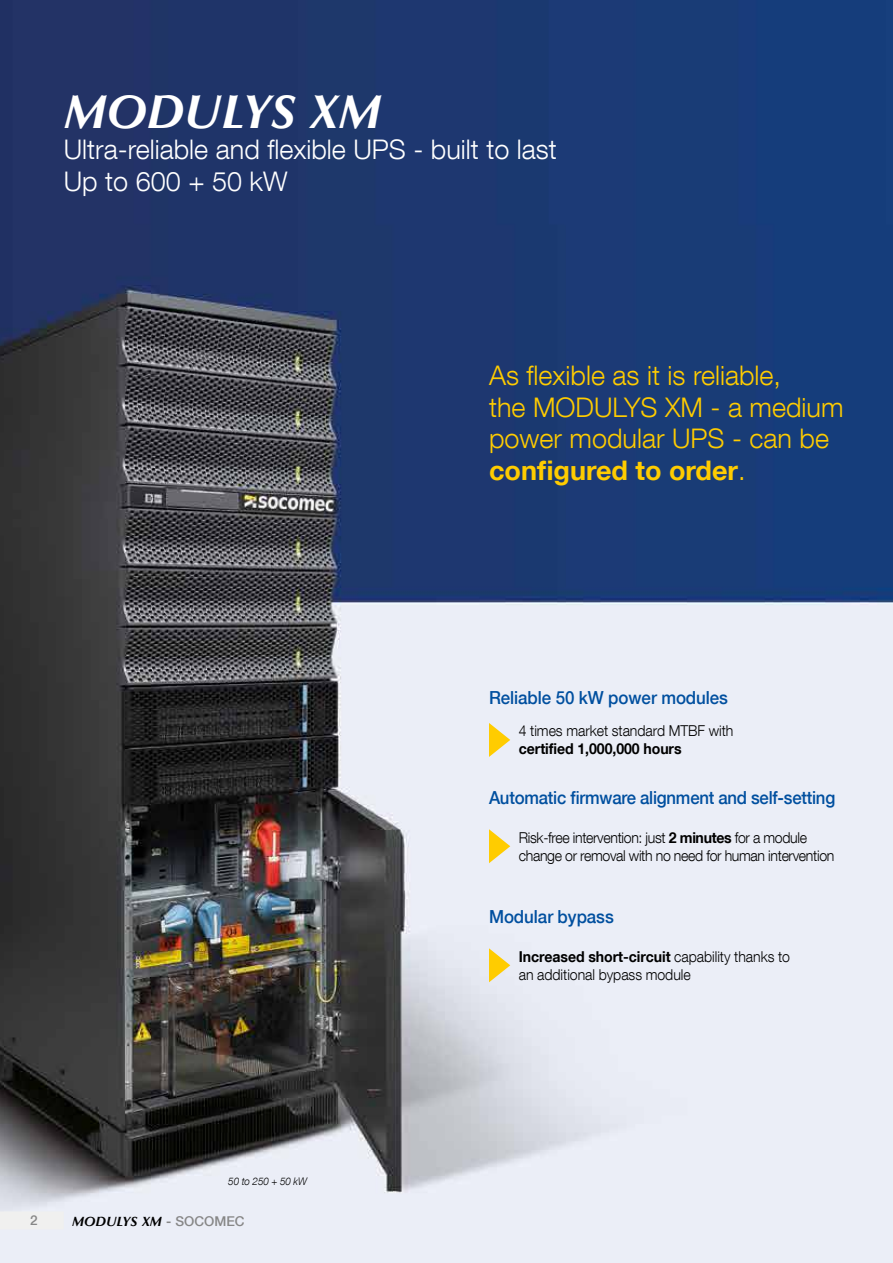
<style>
.page{position:relative;width:893px;height:1263px;background:#fff}
.page>*{position:absolute;margin:0;border:0;box-sizing:border-box;transform-origin:0 0}
.t1{font:italic 700 48px "Optima LT";color:#fff}
.t2{font:300 27px/31.5px "Helvetica Neue LT Com";color:#fc0}
.t3{font:300 27px/31.5px "Helvetica Neue LT Com";color:#fff}
.t4{font:500 18px "Helvetica Neue LT Com";letter-spacing:-.015em;color:#004f9f;scale:.93 1}
.t5{font:500 18px "Helvetica Neue LT Com";letter-spacing:-.015em;color:#004f9f;scale:.94 1}
.t6{font:300 15px/18px "Helvetica Neue LT Com";letter-spacing:-.005em;color:#000;scale:.94 1}
.t7{font:300 15px/18px "Helvetica Neue LT Com";letter-spacing:-.025em;color:#000;scale:.94 1}
.t8{font:700 15px "Helvetica Neue LT Com";letter-spacing:-.005em;color:#000;scale:.94 1}
.t9{font:italic 700 13.5px "Optima LT";color:#000}
.t10{font:500 13.5px "Helvetica Neue LT Com";color:#878787}
.t11{font:italic 300 10.5px "Helvetica Neue LT Com";letter-spacing:-.005em;color:#000;scale:.94 1}
.s1{font-weight:700}
.s2{font-family:"Helvetica Neue LT Com";font-weight:500;font-style:normal;color:#878787}
</style>
<div class="page">
<img style="left:0;top:0;width:893px;height:1263px">
<div style="left:0;top:1211px;width:64px;height:18px;background:#f0f0ef"></div>
<svg style="left:489px;top:723px;width:21px;height:34px"></svg>
<svg style="left:489px;top:948px;width:21px;height:34px"></svg>
<svg style="left:489px;top:829px;width:21px;height:34px"></svg>
<h1 class="t1" style="left:64px;top:83px;width:319px">MODULYS XM</h1>
<h2 class="t3" style="left:64px;top:133px;width:495px">Ultra-reliable and flexible UPS - built to last<br>Up to 600 + 50 kW</h2>
<h2 class="t2" style="left:489px;top:359px;width:356px">As flexible as it is reliable,<br>the MODULYS XM - a medium power modular UPS - can be <span class="s1">configured to order</span>.</h2>
<p class="t5" style="left:489px;top:687px;width:256px">Reliable 50 kW power modules</p>
<p class="t6" style="left:519px;top:722px;width:230px">4 times market standard MTBF with</p>
<p class="t8" style="left:519px;top:739px;width:175px">certified 1,000,000 hours</p>
<p class="t4" style="left:489px;top:786px;width:374px">Automatic firmware alignment and self-setting</p>
<p class="t7" style="left:519px;top:828px;width:337px">Risk-free intervention: just <span class="s1">2 minutes</span> for a module change or removal with no need for human intervention</p>
<p class="t5" style="left:489px;top:906px;width:134px">Modular bypass</p>
<p class="t11" style="left:228px;top:1175px;width:85px">50 to 250 + 50 kW</p>
<p class="t10" style="left:30px;top:1212px;width:9px">2</p>
<p class="t9" style="left:72px;top:1213px;width:174px">MODULYS XM <span class="s2">- SOCOMEC</span></p>
<p class="t6" style="left:519px;top:947px;width:290px"><span class="s1">Increased short-circuit</span> capability thanks to an additional bypass module</p>
</div>
